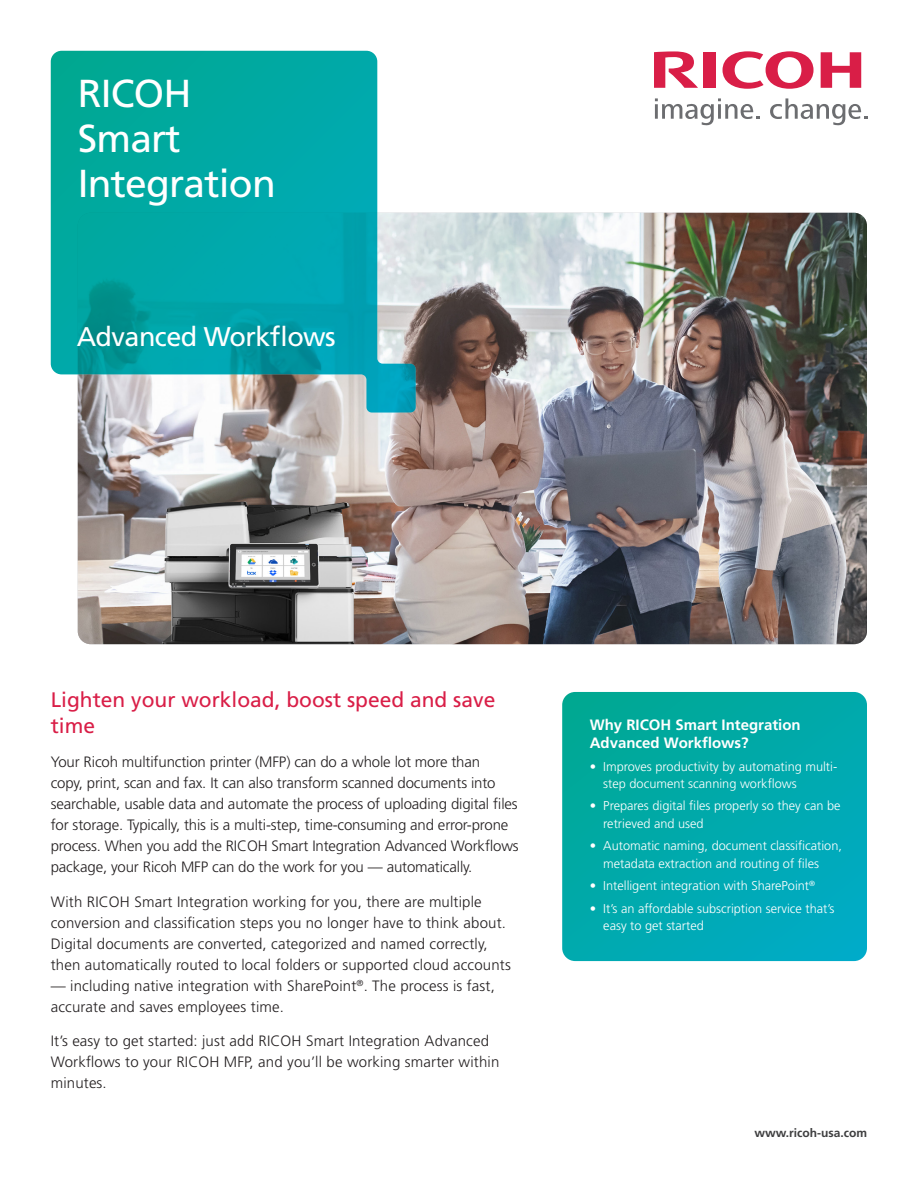
<style>
.page{position:relative;width:918px;height:1188px;background:#fff}
.page>*{position:absolute;margin:0;border:0;box-sizing:border-box;transform-origin:0 0}
.Large_Balloon_Text{font:39px/45px "Frutiger LT Std";letter-spacing:-.02em;color:#fff}
.Large_Balloon_Text-2{font:27px "Frutiger LT Std";letter-spacing:-.02em;color:#fff}
.H2_-_Red{font:21px/25.2px "Frutiger LT Std";color:#d91e47}
.Intro{font:300 15px/21px "Frutiger LT Std";letter-spacing:.01em;color:#231f20}
.Intro-2{font:300 15px/21px "Frutiger LT Std";letter-spacing:-.01em;color:#231f20}
.Side_Box_-_Heading{font:700 15px/18px "Frutiger LT Std";color:#fff}
.t1{font:300 12.75px/17.2px "Frutiger LT Std";color:#fff}
.t2{font:700 12px "Frutiger LT Std";color:#3e3e3f}
</style>
<div class="page">
<svg style="left:723px;top:51px;width:91px;height:38px"></svg>
<svg style="left:821px;top:52px;width:40px;height:36px"></svg>
<div style="left:703px;top:52px;width:13px;height:36px;background:#d91e47"></div>
<svg style="left:654px;top:51px;width:44px;height:37px"></svg>
<svg style="left:655px;top:98px;width:105px;height:28px"></svg>
<svg style="left:770px;top:98px;width:97px;height:28px"></svg>
<img style="left:78px;top:213px;width:789px;height:431px">
<svg style="left:562px;top:692px;width:305px;height:269px;background:#01a9ac"></svg>
<svg style="left:51px;top:51px;width:365px;height:362px;background:#29afaf"></svg>
<p class="Large_Balloon_Text" style="left:78px;top:71px;width:115px">RICOH</p>
<p class="Large_Balloon_Text" style="left:78px;top:116px;width:200px">Smart<br>Integration</p>
<p class="Large_Balloon_Text-2" style="left:77px;top:321px;width:261px">Advanced Workflows</p>
<p class="H2_-_Red" style="left:51px;top:688px;width:446px">Lighten your workload, boost speed and save time</p>
<p class="Intro-2" style="left:51px;top:752px;width:469px">Your Ricoh multifunction printer (MFP) can do a whole lot more than<br>copy, print, scan and fax. It can also transform scanned documents into searchable, usable data and automate the process of uploading digital files for storage. Typically, this is a multi-step, time-consuming and error-prone process. When you add the RICOH Smart Integration Advanced Workflows package, your Ricoh MFP can do the work for you — automatically.</p>
<p class="Intro" style="left:51px;top:891px;width:462px">With RICOH Smart Integration working for you, there are multiple conversion and classification steps you no longer have to think about.<br>Digital documents are converted, categorized and named correctly, then automatically routed to local folders or supported cloud accounts</p>
<p class="Intro" style="left:51px;top:975px;width:446px">— including native integration with SharePoint<sup>®</sup>. The process is fast, accurate and saves employees time.</p>
<p class="Intro" style="left:51px;top:1031px;width:450px">It’s easy to get started: just add RICOH Smart Integration Advanced<br>Workflows to your RICOH MFP, and you’ll be working smarter within minutes.</p>
<p class="Side_Box_-_Heading" style="left:590px;top:716px;width:212px">Why RICOH Smart Integration<br>Advanced Workflows?</p>
<p class="t1" style="left:603px;top:758px;width:235px;text-indent:-14px">• Improves productivity by automating multi&shy;step document scanning workflows</p>
<p class="t1" style="left:603px;top:798px;width:239px;text-indent:-14px">• Prepares digital files properly so they can be retrieved and used</p>
<p class="t1" style="left:603px;top:837px;width:240px;text-indent:-14px">• Automatic naming, document classification, metadata extraction and routing of files</p>
<p class="t1" style="left:590px;top:877px;width:227px">• Intelligent integration with SharePoint<sup>®</sup></p>
<p class="t1" style="left:603px;top:900px;width:233px;text-indent:-14px">• It’s an affordable subscription service that’s easy to get started</p>
<p class="t2" style="left:755px;top:1126px;width:114px">www.ricoh-usa.com</p>
</div>
